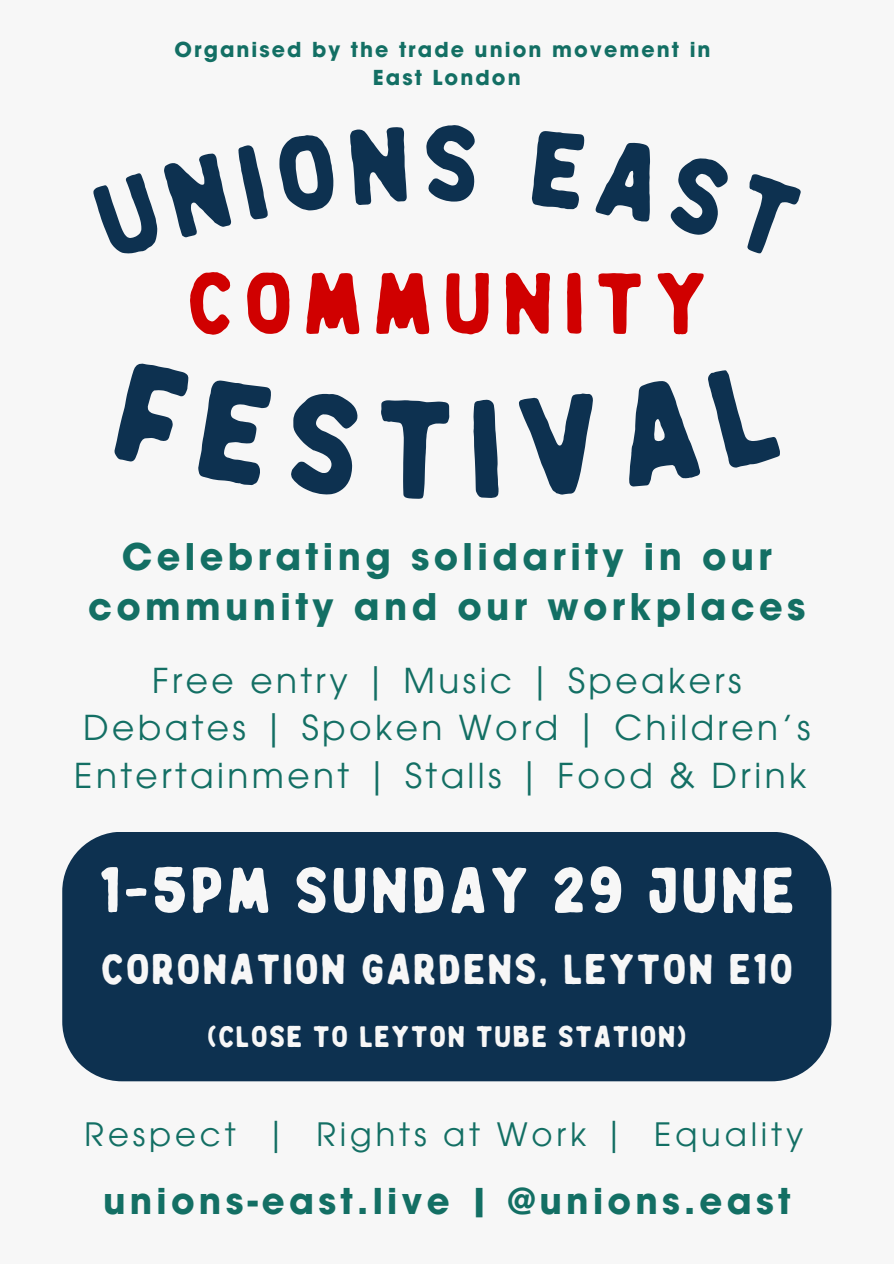
<style>
.page{position:relative;width:894px;height:1264px;background:#fff}
.page>*{position:absolute;margin:0;border:0;box-sizing:border-box;transform-origin:0 0}
.t1{font:109.35px "Wilden";color:#0d3150}
.t2{font:89.1px "Wilden";letter-spacing:.13em;color:#d00000}
.t3{font:66px "Wilden";letter-spacing:.06em;color:#f7f7f7}
.t4{font:43.65px "Wilden";letter-spacing:.06em;color:#f7f7f7}
.t5{font:700 36.6px/50.7px "ITC Avant Garde Pro";letter-spacing:.12em;color:#136f64;text-align:center}
.t6{font:700 35.55px "ITC Avant Garde Pro";letter-spacing:.12em;color:#136f64}
.t7{font:34.35px/47.7px "ITC Avant Garde Pro";letter-spacing:.1em;color:#136f64;text-align:center}
.t8{font:32.25px "ITC Avant Garde Pro";letter-spacing:.12em;color:#136f64}
.t9{font:30.75px "Wilden";letter-spacing:.06em;color:#f7f7f7}
.t10{font:700 20.55px/28.2px "ITC Avant Garde Pro";letter-spacing:.1em;color:#136f64;text-align:center}
</style>
<div class="page">
<div style="left:0;top:0;width:893px;height:1263px;background:#f7f7f7"></div>
<div style="left:62px;top:831px;width:769px;height:250px;background:#0d3150;border-radius:60px"></div>
<p class="t10" style="left:174px;top:38px;width:537px">Organised by the trade union movement in<br>East London</p>
<h4 class="t1" style="left:422px;top:110px;width:57px">S</h4>
<h2 class="t2" style="left:187px;top:260px;width:520px">COMMUNITY</h2>
<p class="t5" style="left:88px;top:535px;width:718px">Celebrating solidarity in our community and our workplaces</p>
<p class="t7" style="left:74px;top:660px;width:737px">Free entry | Music | Speakers<br>Debates | Spoken Word | Children’s<br>Entertainment | Stalls | Food &amp; Drink</p>
<h3 class="t3" style="left:99px;top:857px;width:696px">1-5PM SUNDAY 29 JUNE</h3>
<p class="t4" style="left:101px;top:947px;width:692px">CORONATION GARDENS, LEYTON E10</p>
<p class="t9" style="left:207px;top:1021px;width:480px">(CLOSE TO LEYTON TUBE STATION)</p>
<p class="t8" style="left:85px;top:1121px;width:720px">Respect | Rights at Work | Equality</p>
<p class="t6" style="left:103px;top:1187px;width:688px">unions-east.live | @unions.east</p>
</div>
